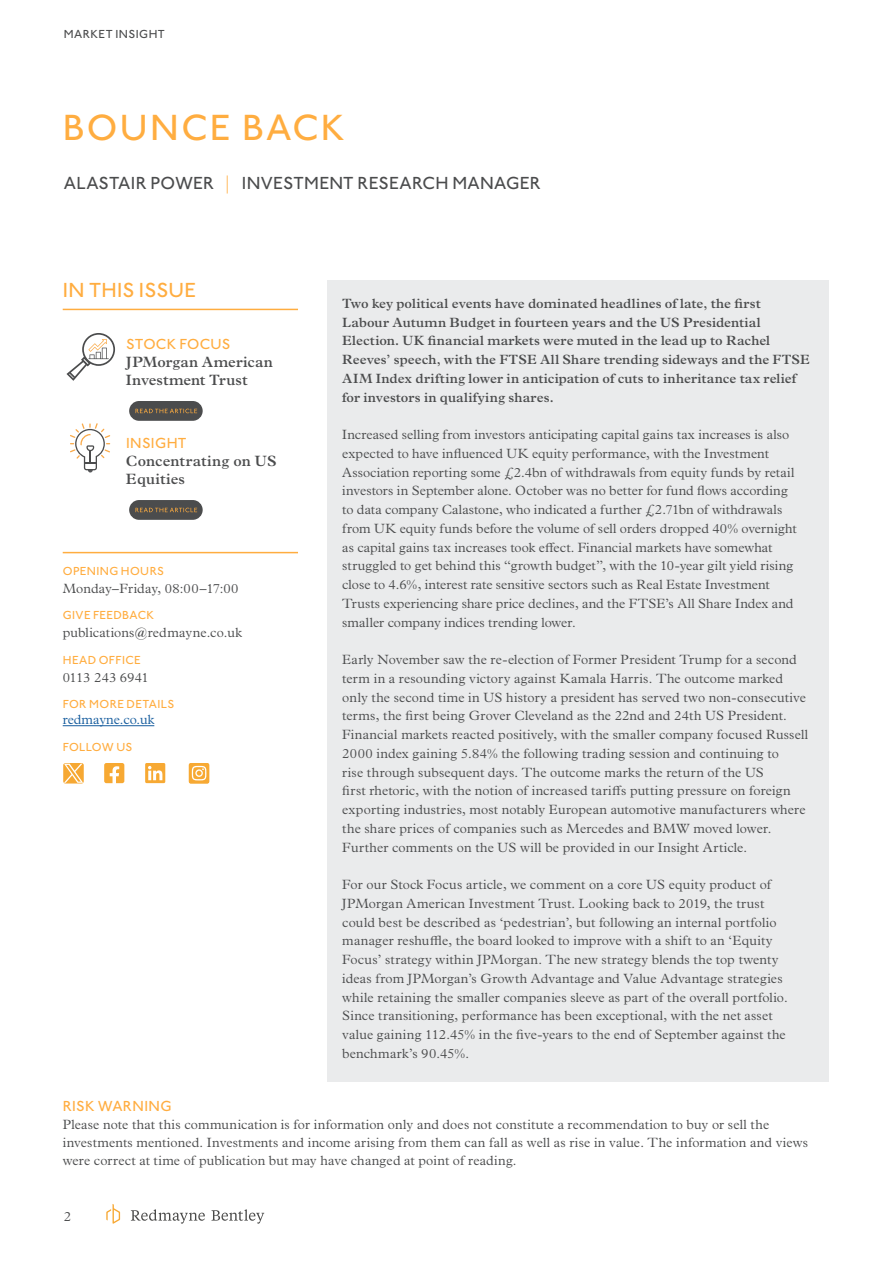
<style>
.page{position:relative;width:893px;height:1263px;background:#fff}
.page>*{position:absolute;margin:0;border:0;box-sizing:border-box;transform-origin:0 0}
.t1{font:500 37.5px "Johnston ITC Pro";letter-spacing:.06em;color:#ffad40}
.t2{font:500 21px "Johnston ITC Pro";letter-spacing:.01em;color:#ffad40}
.t3{font:500 18px "Johnston ITC Pro";letter-spacing:.015em;color:#4b4c4d}
.t4{font:600 15px/18px "Plantin MT Pro";letter-spacing:.005em;color:#4b4c4d}
.t5{font:500 15px "Johnston ITC Pro";letter-spacing:.025em;color:#ffad40}
.t6{font:300 13.5px/18.8px "Plantin MT Pro";letter-spacing:.01em;color:#4b4c4d}
.t7{font:600 13.5px/18.8px "Plantin MT Pro";letter-spacing:.005em;color:#4b4c4d}
.t8{font:300 13.5px "Plantin MT Pro";color:#175d9e}
.t9{font:300 13.5px "Plantin MT Pro";letter-spacing:-.015em;color:#4b4c4d}
.t10{font:500 12px "Johnston ITC Pro";letter-spacing:.03em;color:#ffad40}
.t11{font:500 12px "Johnston ITC Pro";letter-spacing:.04em;color:#4b4c4d}
.t12{font:500 12px "Johnston ITC Pro";letter-spacing:.01em;color:#ffad40}
.s1{font-family:"Plantin MT Pro";font-weight:300;color:#ffad40}
</style>
<div class="page">
<svg style="left:131px;top:1209px;width:74px;height:15px"></svg>
<svg style="left:211px;top:1209px;width:53px;height:15px"></svg>
<svg style="left:106px;top:1204px;width:14px;height:20px"></svg>
<div style="left:327px;top:280px;width:502px;height:802px;background:#eaebec"></div>
<svg style="left:66px;top:333px;width:49px;height:48px"></svg>
<svg style="left:70px;top:423px;width:40px;height:49px"></svg>
<div style="left:129px;top:401px;width:74px;height:20px;background:#4b4c4d;border-radius:10px"></div>
<svg style="left:136px;top:409px;width:61px;height:4px"></svg>
<div style="left:129px;top:500px;width:74px;height:20px;background:#4b4c4d;border-radius:10px"></div>
<svg style="left:136px;top:508px;width:61px;height:4px"></svg>
<hr style="left:63px;top:309px;width:235px;height:1px;background:#ffad40">
<hr style="left:63px;top:725px;width:91px;height:1px;background:#175d9e">
<hr style="left:63px;top:552px;width:235px;height:1px;background:#ffad40">
<svg style="left:63px;top:763px;width:21px;height:20px"></svg>
<svg style="left:64px;top:764px;width:19px;height:19px"></svg>
<svg style="left:105px;top:763px;width:19px;height:20px"></svg>
<svg style="left:145px;top:763px;width:20px;height:20px"></svg>
<svg style="left:189px;top:763px;width:20px;height:20px"></svg>
<p class="t11" style="left:64px;top:27px;width:102px">MARKET INSIGHT</p>
<h1 class="t1" style="left:63px;top:106px;width:283px">BOUNCE BACK</h1>
<h3 class="t3" style="left:64px;top:172px;width:479px">ALASTAIR POWER <span class="s1">|</span> INVESTMENT RESEARCH MANAGER</h3>
<h2 class="t2" style="left:63px;top:277px;width:135px">IN THIS ISSUE</h2>
<p class="t5" style="left:126px;top:335px;width:106px">STOCK FOCUS</p>
<p class="t4" style="left:126px;top:353px;width:148px">JPMorgan American<br>Investment Trust</p>
<p class="t5" style="left:126px;top:434px;width:62px">INSIGHT</p>
<p class="t4" style="left:126px;top:452px;width:152px">Concentrating on US<br>Equities</p>
<p class="t10" style="left:63px;top:563px;width:103px">OPENING HOURS</p>
<p class="t6" style="left:63px;top:579px;width:177px">Monday–Friday, 08:00–17:00</p>
<p class="t10" style="left:63px;top:608px;width:93px">GIVE FEEDBACK</p>
<p class="t6" style="left:63px;top:623px;width:181px">publications@redmayne.co.uk</p>
<p class="t10" style="left:63px;top:652px;width:79px">HEAD OFFICE</p>
<p class="t9" style="left:63px;top:669px;width:88px">0113 243 6941</p>
<p class="t10" style="left:63px;top:697px;width:113px">FOR MORE DETAILS</p>
<p class="t8" style="left:63px;top:712px;width:93px">redmayne.co.uk</p>
<p class="t12" style="left:63px;top:740px;width:71px">FOLLOW US</p>
<p class="t7" style="left:342px;top:294px;width:469px">Two key political events have dominated headlines of late, the first Labour Autumn Budget in fourteen years and the US Presidential Election. UK financial markets were muted in the lead up to Rachel Reeves’ speech, with the FTSE All Share trending sideways and the FTSE AIM Index drifting lower in anticipation of cuts to inheritance tax relief for investors in qualifying shares.</p>
<p class="t6" style="left:342px;top:425px;width:456px">Increased selling from investors anticipating capital gains tax increases is also expected to have influenced UK equity performance, with the Investment Association reporting some £2.4bn of withdrawals from equity funds by retail investors in September alone. October was no better for fund flows according to data company Calastone, who indicated a further £2.71bn of withdrawals from UK equity funds before the volume of sell orders dropped 40% overnight as capital gains tax increases took effect. Financial markets have somewhat struggled to get behind this “growth budget”, with the 10-year gilt yield rising close to 4.6%, interest rate sensitive sectors such as Real Estate Investment Trusts experiencing share price declines, and the FTSE’s All Share Index and smaller company indices trending lower.</p>
<p class="t6" style="left:342px;top:650px;width:467px">Early November saw the re-election of Former President Trump for a second term in a resounding victory against Kamala Harris. The outcome marked only the second time in US history a president has served two non-consecutive terms, the first being Grover Cleveland as the 22nd and 24th US President.<br>Financial markets reacted positively, with the smaller company focused Russell 2000 index gaining 5.84% the following trading session and continuing to<br>rise through subsequent days. The outcome marks the return of the US<br>first rhetoric, with the notion of increased tariffs putting pressure on foreign exporting industries, most notably European automotive manufacturers where the share prices of companies such as Mercedes and BMW moved lower.<br>Further comments on the US will be provided in our Insight Article.</p>
<p class="t6" style="left:342px;top:875px;width:447px">For our Stock Focus article, we comment on a core US equity product of JPMorgan American Investment Trust. Looking back to 2019, the trust could best be described as ‘pedestrian’, but following an internal portfolio manager reshuffle, the board looked to improve with a shift to an ‘Equity Focus’ strategy within JPMorgan. The new strategy blends the top twenty ideas from JPMorgan’s Growth Advantage and Value Advantage strategies while retaining the smaller companies sleeve as part of the overall portfolio.<br>Since transitioning, performance has been exceptional, with the net asset value gaining 112.45% in the five-years to the end of September against the benchmark’s 90.45%.</p>
<p class="t5" style="left:63px;top:1097px;width:110px">RISK WARNING</p>
<p class="t6" style="left:63px;top:1116px;width:747px;line-height:18px">Please note that this communication is for information only and does not constitute a recommendation to buy or sell the investments mentioned. Investments and income arising from them can fall as well as rise in value. The information and views were correct at time of publication but may have changed at point of reading.</p>
<p class="t6" style="left:64px;top:1207px;width:9px">2</p>
</div>
